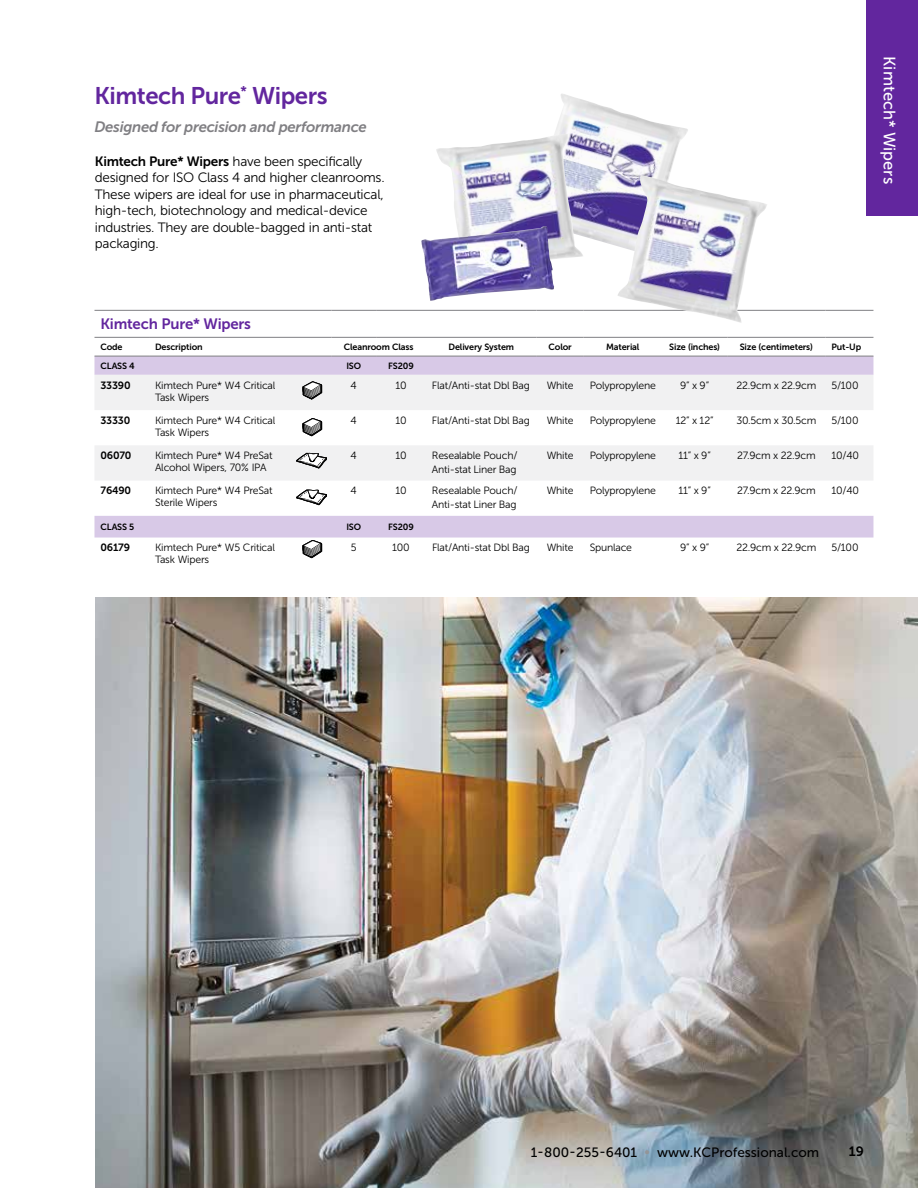
<style>
.page{position:relative;width:918px;height:1188px;background:#fff}
.page>*{position:absolute;margin:0;border:0;box-sizing:border-box;transform-origin:0 0}
.t1{font:24px "Museo Sans 700";letter-spacing:-.02em;color:#62269e}
.t2{font:16.5px "Museo Sans 500";color:#fff}
.t3{font:italic 15px "Museo Sans 700";letter-spacing:-.02em;color:#807f83}
.t4{font:15px "Museo Sans 700";letter-spacing:-.015em;color:#62269e}
.t5{font:13.5px/16.5px "Museo Sans 300";letter-spacing:-.02em;color:#000}
.t6{font:13.5px "Museo Sans 500";color:#000}
.t7{font:13.5px "Museo Sans 700";color:#000}
.t8{font:10.5px/12px "Museo Sans 300";letter-spacing:-.02em;color:#000}
.t9{font:10.5px "Museo Sans 700";letter-spacing:-.02em;color:#000}
.t10{font:9px "Museo Sans 700";letter-spacing:-.015em;color:#000}
.s1{font-family:"Museo Sans 700"}
.s2{color:#939598}
</style>
<div class="page">
<img style="left:96px;top:597px;width:822px;height:591px">
<svg style="left:94px;top:355px;width:779px;height:1px"></svg>
<svg style="left:94px;top:357px;width:779px;height:181px;fill:#d8c9e7"></svg>
<svg style="left:94px;top:375px;width:779px;height:106px;fill:#f1f1f2"></svg>
<hr style="left:94px;top:310px;width:55px;height:1px;background:#807f83">
<hr style="left:149px;top:310px;width:182px;height:1px;background:#807f83">
<hr style="left:331px;top:310px;width:45px;height:1px;background:#807f83">
<hr style="left:376px;top:310px;width:50px;height:1px;background:#807f83">
<hr style="left:426px;top:310px;width:111px;height:1px;background:#807f83">
<hr style="left:537px;top:310px;width:47px;height:1px;background:#807f83">
<hr style="left:584px;top:310px;width:78px;height:1px;background:#807f83">
<hr style="left:727px;top:310px;width:98px;height:1px;background:#807f83">
<hr style="left:825px;top:310px;width:48px;height:1px;background:#807f83">
<hr style="left:94px;top:337px;width:55px;height:1px;background:#807f83">
<hr style="left:149px;top:337px;width:182px;height:1px;background:#807f83">
<hr style="left:331px;top:337px;width:45px;height:1px;background:#807f83">
<hr style="left:376px;top:337px;width:50px;height:1px;background:#807f83">
<hr style="left:426px;top:337px;width:111px;height:1px;background:#807f83">
<hr style="left:537px;top:337px;width:47px;height:1px;background:#807f83">
<hr style="left:584px;top:337px;width:78px;height:1px;background:#807f83">
<hr style="left:662px;top:337px;width:65px;height:1px;background:#807f83">
<hr style="left:727px;top:337px;width:98px;height:1px;background:#807f83">
<hr style="left:825px;top:337px;width:48px;height:1px;background:#807f83">
<hr style="left:94px;top:356px;width:55px;height:1px;background:#807f83">
<hr style="left:149px;top:356px;width:182px;height:1px;background:#807f83">
<hr style="left:331px;top:356px;width:45px;height:1px;background:#807f83">
<hr style="left:376px;top:356px;width:50px;height:1px;background:#807f83">
<hr style="left:426px;top:356px;width:111px;height:1px;background:#807f83">
<hr style="left:537px;top:356px;width:47px;height:1px;background:#807f83">
<hr style="left:584px;top:356px;width:78px;height:1px;background:#807f83">
<hr style="left:662px;top:356px;width:65px;height:1px;background:#807f83">
<hr style="left:727px;top:356px;width:98px;height:1px;background:#807f83">
<hr style="left:825px;top:356px;width:48px;height:1px;background:#807f83">
<svg style="left:302px;top:381px;width:20px;height:18px"></svg>
<svg style="left:302px;top:418px;width:20px;height:18px"></svg>
<svg style="left:296px;top:453px;width:31px;height:15px"></svg>
<svg style="left:296px;top:490px;width:31px;height:15px"></svg>
<svg style="left:302px;top:540px;width:20px;height:18px"></svg>
<img style="left:555px;top:94px;width:133px;height:152px">
<img style="left:436px;top:134px;width:148px;height:125px">
<img style="left:421px;top:226px;width:133px;height:75px">
<img style="left:617px;top:175px;width:150px;height:148px">
<div style="left:866px;top:0;width:52px;height:216px;background:#62269e"></div>
<h1 class="t1" style="left:94px;top:83px;width:235px">Kimtech Pure<sup>*</sup> Wipers</h1>
<h3 class="t3" style="left:94px;top:119px;width:274px">Designed for precision and performance</h3>
<p class="t5" style="left:95px;top:153px;width:291px"><span class="s1">Kimtech Pure* Wipers</span> have been specifically designed for ISO Class 4 and higher cleanrooms.<br>These wipers are ideal for use in pharmaceutical, high-tech, biotechnology and medical-device industries. They are double-bagged in anti-stat packaging.</p>
<h2 class="t2" style="left:899px;top:56px;width:129px;rotate:90deg">Kimtech* Wipers</h2>
<h3 class="t4" style="left:100px;top:316px;width:152px">Kimtech Pure* Wipers</h3>
<p class="t10" style="left:100px;top:342px;width:24px">Code</p>
<p class="t10" style="left:155px;top:342px;width:49px">Description</p>
<p class="t10" style="left:344px;top:342px;width:71px">Cleanroom Class</p>
<p class="t10" style="left:449px;top:342px;width:67px">Delivery System</p>
<p class="t10" style="left:549px;top:342px;width:25px">Color</p>
<p class="t10" style="left:606px;top:342px;width:35px">Material</p>
<p class="t10" style="left:669px;top:342px;width:52px">Size (inches)</p>
<p class="t10" style="left:740px;top:342px;width:75px">Size (centimeters)</p>
<p class="t10" style="left:831px;top:342px;width:31px">Put-Up</p>
<p class="t10" style="left:101px;top:361px;width:36px">CLASS 4</p>
<p class="t10" style="left:346px;top:361px;width:16px">ISO</p>
<p class="t10" style="left:388px;top:361px;width:27px">FS209</p>
<p class="t9" style="left:100px;top:379px;width:32px">33390</p>
<p class="t8" style="left:155px;top:379px;width:122px">Kimtech Pure* W4 Critical<br>Task Wipers</p>
<p class="t8" style="left:351px;top:379px;width:8px">4</p>
<p class="t8" style="left:395px;top:379px;width:13px">10</p>
<p class="t8" style="left:432px;top:379px;width:99px">Flat/Anti-stat Dbl Bag</p>
<p class="t8" style="left:547px;top:379px;width:28px">White</p>
<p class="t8" style="left:590px;top:379px;width:68px">Polypropylene</p>
<p class="t8" style="left:680px;top:379px;width:30px">9” x 9”</p>
<p class="t8" style="left:736px;top:379px;width:81px">22.9cm x 22.9cm</p>
<p class="t8" style="left:831px;top:379px;width:29px">5/100</p>
<p class="t9" style="left:100px;top:414px;width:31px">33330</p>
<p class="t8" style="left:155px;top:414px;width:122px">Kimtech Pure* W4 Critical<br>Task Wipers</p>
<p class="t8" style="left:351px;top:414px;width:8px">4</p>
<p class="t8" style="left:395px;top:414px;width:13px">10</p>
<p class="t8" style="left:432px;top:414px;width:99px">Flat/Anti-stat Dbl Bag</p>
<p class="t8" style="left:547px;top:414px;width:28px">White</p>
<p class="t8" style="left:590px;top:414px;width:68px">Polypropylene</p>
<p class="t8" style="left:676px;top:414px;width:39px">12” x 12”</p>
<p class="t8" style="left:736px;top:414px;width:81px">30.5cm x 30.5cm</p>
<p class="t8" style="left:831px;top:414px;width:29px">5/100</p>
<p class="t9" style="left:100px;top:450px;width:33px">06070</p>
<p class="t8" style="left:155px;top:450px;width:119px">Kimtech Pure* W4 PreSat<br>Alcohol Wipers, 70% IPA</p>
<p class="t8" style="left:351px;top:450px;width:8px">4</p>
<p class="t8" style="left:395px;top:450px;width:13px">10</p>
<p class="t8" style="left:432px;top:449px;width:87px;line-height:13.5px">Resealable Pouch/<br>Anti-stat Liner Bag</p>
<p class="t8" style="left:547px;top:450px;width:28px">White</p>
<p class="t8" style="left:590px;top:450px;width:68px">Polypropylene</p>
<p class="t8" style="left:679px;top:450px;width:34px">11” x 9”</p>
<p class="t8" style="left:737px;top:450px;width:80px">27.9cm x 22.9cm</p>
<p class="t8" style="left:831px;top:450px;width:29px">10/40</p>
<p class="t9" style="left:100px;top:485px;width:32px">76490</p>
<p class="t8" style="left:155px;top:485px;width:119px">Kimtech Pure* W4 PreSat<br>Sterile Wipers</p>
<p class="t8" style="left:351px;top:485px;width:8px">4</p>
<p class="t8" style="left:395px;top:485px;width:13px">10</p>
<p class="t8" style="left:432px;top:484px;width:87px;line-height:13.5px">Resealable Pouch/<br>Anti-stat Liner Bag</p>
<p class="t8" style="left:547px;top:485px;width:28px">White</p>
<p class="t8" style="left:590px;top:485px;width:68px">Polypropylene</p>
<p class="t8" style="left:679px;top:485px;width:34px">11” x 9”</p>
<p class="t8" style="left:737px;top:485px;width:80px">27.9cm x 22.9cm</p>
<p class="t8" style="left:831px;top:485px;width:29px">10/40</p>
<p class="t10" style="left:100px;top:522px;width:35px">CLASS 5</p>
<p class="t10" style="left:346px;top:522px;width:16px">ISO</p>
<p class="t10" style="left:388px;top:522px;width:27px">FS209</p>
<p class="t9" style="left:100px;top:542px;width:31px">06179</p>
<p class="t8" style="left:155px;top:542px;width:122px">Kimtech Pure* W5 Critical<br>Task Wipers</p>
<p class="t8" style="left:351px;top:542px;width:7px">5</p>
<p class="t8" style="left:392px;top:542px;width:19px">100</p>
<p class="t8" style="left:432px;top:542px;width:99px">Flat/Anti-stat Dbl Bag</p>
<p class="t8" style="left:547px;top:542px;width:28px">White</p>
<p class="t8" style="left:590px;top:542px;width:44px">Spunlace</p>
<p class="t8" style="left:680px;top:542px;width:30px">9” x 9”</p>
<p class="t8" style="left:737px;top:542px;width:81px">22.9cm x 22.9cm</p>
<p class="t8" style="left:831px;top:542px;width:29px">5/100</p>
<p class="t6" style="left:531px;top:1145px;width:290px">1-800-255-6401 <span class="s2">•</span> www.KCProfessional.com</p>
<p class="t7" style="left:849px;top:1144px;width:17px">19</p>
</div>
